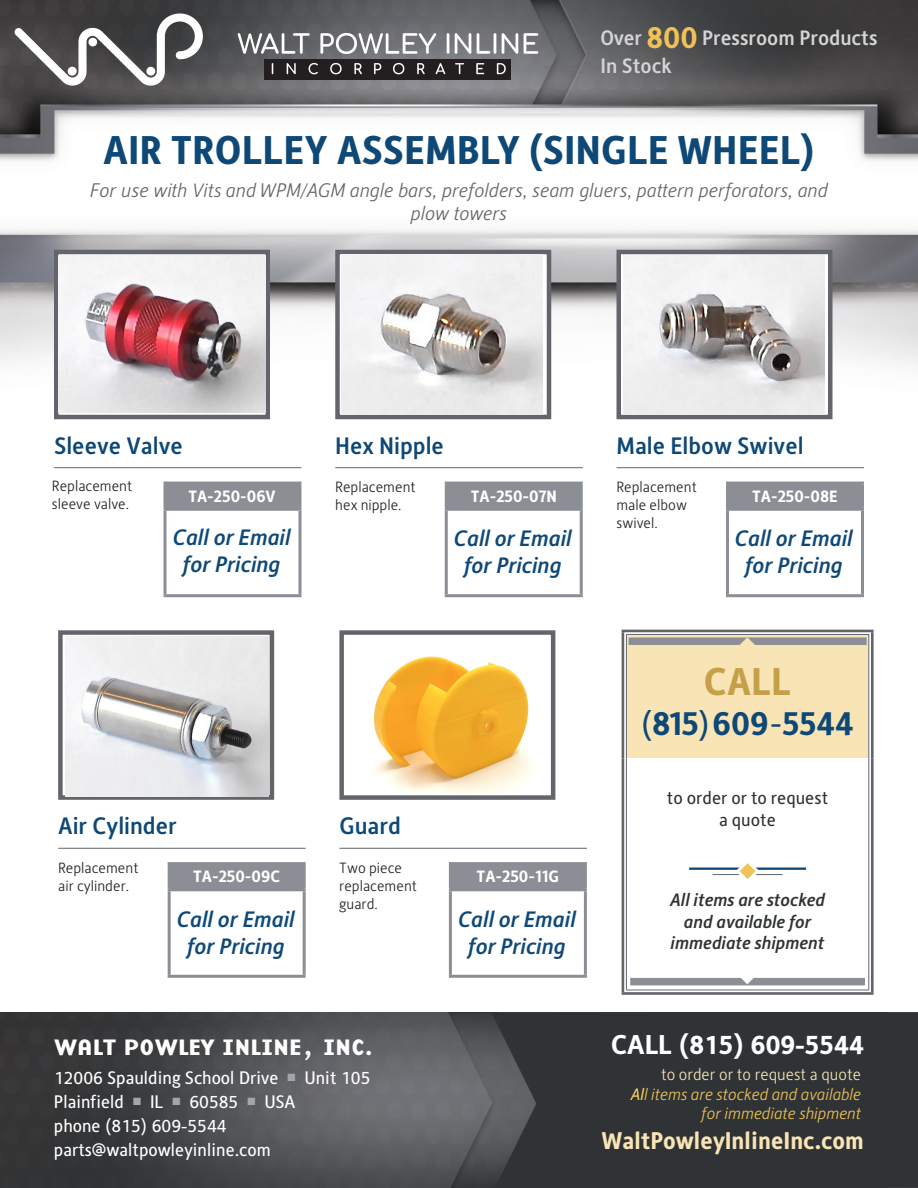
<style>
.page{position:relative;width:918px;height:1188px;background:#fff}
.page>*{position:absolute;margin:0;border:0;box-sizing:border-box;transform-origin:0 0}
.t1{font:700 40.5px "Alber New";color:#0d4877}
.t2{font:700 39px "Alber New";color:#c6a048}
.t3{font:700 33px "Alber New";color:#0d4877}
.t4{font:700 27px "Alber";color:#fff}
.t5{font:500 24px "Alber New";color:#0d4877}
.t6{font:700 24px "Alber";color:#f9e4b6}
.t7{font:700 23.25px "Base Nine";color:#fff}
.t8{font:italic 500 22.5px/27px "Alber New";color:#0f4979;text-align:center}
.t9{font:500 21px/28px "Alber New";color:#d6d5d6}
.t10{font:italic 300 19.5px/23.4px "Alber";color:#64656c;text-align:center}
.t11{font:18px/24px "Alber";color:#fff}
.t12{font:italic 500 18px/21.6px "Alber New";color:#2f3335;text-align:center}
.t13{font:18px/21.6px "Alber New";color:#2f3335;text-align:center}
.t14{font:700 16.5px "Alber New";color:#fff}
.t15{font:italic 300 16.5px/19px "Alber New";color:#f0c356;text-align:right}
.t16{font:300 16.5px "Alber New";color:#f9e4b6}
.t17{font:300 15px/18px "Alber New";color:#231f20}
.s1{font-weight:700;font-size:30px;color:#f0c256}
.s2{font-family:"Alber New"}
.s3{font-weight:400}
</style>
<div class="page">
<img style="left:0;top:0;width:918px;height:415px">
<hr style="left:58px;top:848px;width:248px;height:1px;background:#64656c">
<div style="left:60px;top:633px;width:212px;height:165px;background:linear-gradient(to right,#fff,#fff)"></div>
<div style="left:58px;top:630px;width:216px;height:170px;border:4px solid #64656c"></div>
<hr style="left:339px;top:848px;width:248px;height:1px;background:#64656c">
<div style="left:339px;top:630px;width:216px;height:170px;border:4px solid #64656c"></div>
<div style="left:169px;top:864px;width:135px;height:26px;background:#8b8e95"></div>
<hr style="left:168px;top:862px;width:138px;height:3px;background:#8b8e95">
<hr style="left:168px;top:865px;width:3px;height:23px;background:#8b8e95">
<hr style="left:303px;top:865px;width:3px;height:23px;background:#8b8e95">
<hr style="left:168px;top:888px;width:138px;height:3px;background:#8b8e95">
<hr style="left:168px;top:891px;width:3px;height:84px;background:#8b8e95">
<hr style="left:303px;top:891px;width:3px;height:84px;background:#8b8e95">
<hr style="left:168px;top:975px;width:138px;height:3px;background:#8b8e95">
<div style="left:450px;top:864px;width:135px;height:26px;background:#8b8e95"></div>
<hr style="left:449px;top:862px;width:138px;height:3px;background:#8b8e95">
<hr style="left:449px;top:865px;width:3px;height:23px;background:#8b8e95">
<hr style="left:584px;top:865px;width:3px;height:23px;background:#8b8e95">
<hr style="left:449px;top:888px;width:138px;height:3px;background:#8b8e95">
<hr style="left:449px;top:891px;width:3px;height:84px;background:#8b8e95">
<hr style="left:584px;top:891px;width:3px;height:84px;background:#8b8e95">
<hr style="left:449px;top:975px;width:138px;height:3px;background:#8b8e95">
<hr style="left:54px;top:467px;width:248px;height:1px;background:#64656c">
<div style="left:54px;top:250px;width:216px;height:169px;border:4px solid #64656c"></div>
<hr style="left:335px;top:467px;width:248px;height:1px;background:#64656c">
<div style="left:335px;top:250px;width:216px;height:169px;border:4px solid #64656c"></div>
<hr style="left:616px;top:467px;width:248px;height:1px;background:#64656c">
<div style="left:619px;top:252px;width:211px;height:165px;background:linear-gradient(to bottom,#fff,#fff)"></div>
<div style="left:616px;top:250px;width:216px;height:169px;border:4px solid #64656c"></div>
<div style="left:165px;top:483px;width:135px;height:26px;background:#8b8e95"></div>
<hr style="left:164px;top:482px;width:138px;height:3px;background:#8b8e95">
<hr style="left:164px;top:485px;width:2px;height:23px;background:#8b8e95">
<svg style="left:300px;top:485px;width:2px;height:23px"></svg>
<hr style="left:164px;top:508px;width:138px;height:3px;background:#8b8e95">
<hr style="left:164px;top:511px;width:2px;height:83px;background:#8b8e95">
<svg style="left:298px;top:511px;width:4px;height:83px"></svg>
<hr style="left:164px;top:594px;width:138px;height:3px;background:#8b8e95">
<div style="left:446px;top:483px;width:135px;height:26px;background:#8b8e95"></div>
<hr style="left:445px;top:482px;width:138px;height:3px;background:#8b8e95">
<hr style="left:445px;top:485px;width:3px;height:23px;background:#8b8e95">
<hr style="left:580px;top:485px;width:3px;height:23px;background:#8b8e95">
<hr style="left:445px;top:508px;width:138px;height:3px;background:#8b8e95">
<hr style="left:445px;top:511px;width:3px;height:83px;background:#8b8e95">
<hr style="left:580px;top:511px;width:3px;height:83px;background:#8b8e95">
<hr style="left:445px;top:594px;width:138px;height:3px;background:#8b8e95">
<div style="left:728px;top:483px;width:134px;height:26px;background:#8b8e95"></div>
<hr style="left:726px;top:482px;width:138px;height:3px;background:#8b8e95">
<hr style="left:726px;top:485px;width:3px;height:23px;background:#8b8e95">
<hr style="left:861px;top:485px;width:3px;height:23px;background:#8b8e95">
<hr style="left:726px;top:508px;width:138px;height:3px;background:#8b8e95">
<hr style="left:726px;top:511px;width:3px;height:83px;background:#8b8e95">
<hr style="left:861px;top:511px;width:3px;height:83px;background:#8b8e95">
<hr style="left:726px;top:594px;width:138px;height:3px;background:#8b8e95">
<img style="left:0;top:1012px;width:491px;height:176px">
<div style="left:491px;top:1012px;width:427px;height:176px;background:#2f3335"></div>
<img style="left:0;top:5px;width:561px;height:90px">
<img style="left:58px;top:255px;width:208px;height:157px">
<img style="left:341px;top:255px;width:202px;height:159px">
<img style="left:623px;top:256px;width:202px;height:158px">
<img style="left:65px;top:637px;width:204px;height:159px">
<img style="left:373px;top:656px;width:161px;height:138px">
<div style="left:624px;top:632px;width:247px;height:126px;background:#f9e4b6"></div>
<svg style="left:869px;top:635px;width:2px;height:123px"></svg>
<svg style="left:869px;top:758px;width:1px;height:232px"></svg>
<svg style="left:624px;top:632px;width:247px;height:3px"></svg>
<div style="left:622px;top:635px;width:5px;height:123px;background:#e6e6e7"></div>
<div style="left:622px;top:758px;width:5px;height:232px;background:#e6e6e7"></div>
<hr style="left:868px;top:635px;width:1px;height:123px;background:#64656c">
<hr style="left:871px;top:632px;width:3px;height:126px;background:#64656c">
<hr style="left:868px;top:758px;width:1px;height:232px;background:#64656c">
<hr style="left:871px;top:758px;width:3px;height:234px;background:#64656c">
<hr style="left:626px;top:990px;width:243px;height:1px;background:#64656c">
<hr style="left:622px;top:992px;width:252px;height:3px;background:#64656c">
<hr style="left:622px;top:630px;width:252px;height:2px;background:#64656c">
<hr style="left:626px;top:634px;width:243px;height:1px;background:#64656c">
<hr style="left:622px;top:632px;width:2px;height:126px;background:#64656c">
<hr style="left:626px;top:635px;width:1px;height:123px;background:#64656c">
<hr style="left:622px;top:758px;width:2px;height:234px;background:#64656c">
<hr style="left:626px;top:758px;width:1px;height:232px;background:#64656c">
<div style="left:629px;top:637px;width:238px;height:8px;background:#8b8e95"></div>
<div style="left:630px;top:978px;width:235px;height:7px;background:#8b8e95"></div>
<hr style="left:689px;top:868px;width:117px;height:2px;background:#0d4877">
<hr style="left:713px;top:874px;width:70px;height:1px;background:#64656c">
<svg style="left:736px;top:863px;width:24px;height:16px"></svg>
<svg style="left:737px;top:637px;width:22px;height:1px"></svg>
<svg style="left:737px;top:977px;width:22px;height:1px"></svg>
<h3 class="t9" style="left:601px;top:23px;width:279px">Over <span class="s1">800</span> Pressroom Products<br>In Stock</h3>
<h1 class="t1" style="left:103px;top:124px;width:713px">AIR TROLLEY ASSEMBLY (SINGLE WHEEL)</h1>
<h3 class="t10" style="left:90px;top:178px;width:739px">For use with <span class="s2">Vits and</span> WPM/AGM angle bars, prefolders, seam gluers, pattern perforators, and plow towers</h3>
<h3 class="t5" style="left:54px;top:430px;width:130px">Sleeve Valve</h3>
<p class="t17" style="left:52px;top:476px;width:82px">Replacement sleeve valve.</p>
<h3 class="t5" style="left:335px;top:430px;width:110px">Hex Nipple</h3>
<p class="t17" style="left:335px;top:477px;width:82px">Replacement hex nipple.</p>
<h3 class="t5" style="left:616px;top:430px;width:189px">Male Elbow Swivel</h3>
<p class="t17" style="left:616px;top:477px;width:82px">Replacement male elbow swivel.</p>
<p class="t14" style="left:188px;top:485px;width:89px">TA-250-06V</p>
<p class="t14" style="left:471px;top:485px;width:87px">TA-250-07N</p>
<p class="t14" style="left:752px;top:485px;width:87px">TA-250-08E</p>
<h3 class="t8" style="left:173px;top:523px;width:119px">Call or Email for Pricing</h3>
<h3 class="t8" style="left:454px;top:524px;width:119px">Call or Email for Pricing</h3>
<h3 class="t8" style="left:735px;top:524px;width:119px">Call or Email for Pricing</h3>
<h3 class="t5" style="left:58px;top:810px;width:120px">Air Cylinder</h3>
<p class="t17" style="left:58px;top:858px;width:82px">Replacement air cylinder.</p>
<h3 class="t5" style="left:339px;top:810px;width:63px">Guard</h3>
<p class="t17" style="left:339px;top:858px;width:79px">Two piece replacement guard.</p>
<p class="t14" style="left:193px;top:866px;width:89px">TA-250-09C</p>
<p class="t14" style="left:477px;top:866px;width:84px">TA-250-11G</p>
<h3 class="t8" style="left:177px;top:905px;width:119px">Call or Email for Pricing</h3>
<h3 class="t8" style="left:458px;top:905px;width:119px">Call or Email for Pricing</h3>
<h2 class="t2" style="left:704px;top:656px;width:89px">CALL</h2>
<h3 class="t3" style="left:642px;top:702px;width:213px"><span class="s3">(</span>815<span class="s3">)</span>609<span class="s3">-</span>5544</h3>
<p class="t13" style="left:667px;top:786px;width:163px">to order or to request a quote</p>
<p class="t12" style="left:670px;top:888px;width:157px">All items are stocked and available for immediate shipment</p>
<h3 class="t7" style="left:54px;top:1028px;width:322px">WALT POWLEY INLINE, INC.</h3>
<p class="t11" style="left:54px;top:1065px;width:318px">12006 Spaulding School Drive <sup>■</sup> Unit 105<br>Plainfield <sup>■</sup> IL <sup>■</sup> 60585 <sup>■</sup> USA<br>phone (815) 609-5544 parts@waltpowleyinline.com</p>
<h3 class="t4" style="left:611px;top:1027px;width:254px">CALL (815) 609-5544</h3>
<p class="t16" style="left:661px;top:1064px;width:202px">to order or to request a quote</p>
<p class="t15" style="left:631px;top:1084px;width:232px">All items are stocked and available for immediate shipment</p>
<h3 class="t6" style="left:601px;top:1125px;width:264px">WaltPowleyInlineInc.com</h3>
</div>
